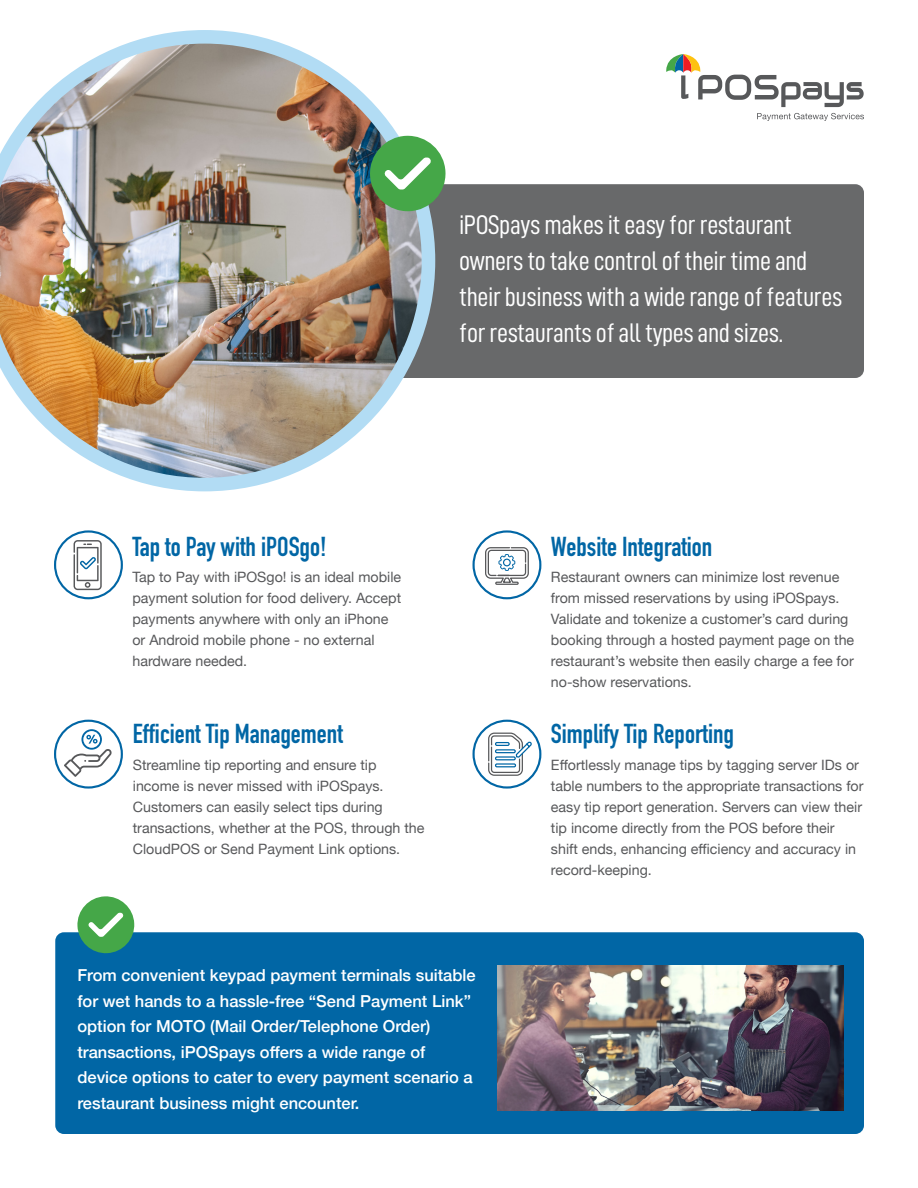
<style>
.page{position:relative;width:918px;height:1188px;background:#fff}
.page>*{position:absolute;margin:0;border:0;box-sizing:border-box;transform-origin:0 0}
.Intro_Copy{font:27px/36px "D DIN Condensed";letter-spacing:-.015em;color:#fff}
.Body_Copy{font:700 27px "DIN Condensed";color:#0166a5}
.Call_Out{font:500 16.5px/25.5px "Helvetica Neue";color:#fff}
.Body_Copy-2{font:14.25px/21px "Helvetica Neue";color:#57585a}
</style>
<div class="page">
<div style="left:363px;top:184px;width:501px;height:194px;background:#68696a;border-radius:9px"></div>
<img style="left:0;top:30px;width:435px;height:461px">
<div style="left:55px;top:932px;width:809px;height:202px;background:#0166a5;border-radius:9px"></div>
<svg style="left:369px;top:135px;width:77px;height:77px"></svg>
<div style="left:54px;top:530px;width:69px;height:69px;border:2px solid #0166a5;border-radius:50%"></div>
<svg style="left:74px;top:540px;width:28px;height:50px"></svg>
<div style="left:54px;top:720px;width:69px;height:69px;border:2px solid #0166a5;border-radius:50%"></div>
<div style="left:473px;top:530px;width:68px;height:69px;border:2px solid #0166a5;border-radius:50%"></div>
<div style="left:473px;top:720px;width:68px;height:69px;border:2px solid #0166a5;border-radius:50%"></div>
<svg style="left:757px;top:113px;width:107px;height:8px"></svg>
<svg style="left:666px;top:54px;width:198px;height:53px"></svg>
<svg style="left:77px;top:896px;width:58px;height:58px"></svg>
<img style="left:498px;top:965px;width:345px;height:145px">
<svg style="left:485px;top:547px;width:44px;height:38px"></svg>
<svg style="left:64px;top:729px;width:48px;height:48px"></svg>
<svg style="left:488px;top:732px;width:45px;height:44px"></svg>
<p class="Intro_Copy" style="left:459px;top:206px;width:385px">iPOSpays makes it easy for restaurant owners to take control of their time and their business with a wide range of features for restaurants of all types and sizes.</p>
<p class="Body_Copy" style="left:132px;top:528px;width:196px">Tap to Pay with iPOSgo!</p>
<p class="Body_Copy-2" style="left:132px;top:567px;width:270px">Tap to Pay with iPOSgo! is an ideal mobile payment solution for food delivery. Accept payments anywhere with only an iPhone or Android mobile phone - no external hardware needed.</p>
<p class="Body_Copy" style="left:133px;top:716px;width:212px">Efficient Tip Management</p>
<p class="Body_Copy-2" style="left:133px;top:755px;width:293px">Streamline tip reporting and ensure tip income is never missed with iPOSpays.<br>Customers can easily select tips during transactions, whether at the POS, through the CloudPOS or Send Payment Link options.</p>
<p class="Body_Copy" style="left:551px;top:528px;width:163px">Website Integration</p>
<p class="Body_Copy-2" style="left:551px;top:567px;width:305px">Restaurant owners can minimize lost revenue from missed reservations by using iPOSpays.<br>Validate and tokenize a customer’s card during booking through a hosted payment page on the restaurant’s website then easily charge a fee for no-show reservations.</p>
<p class="Body_Copy" style="left:551px;top:716px;width:185px">Simplify Tip Reporting</p>
<p class="Body_Copy-2" style="left:551px;top:755px;width:314px">Effortlessly manage tips by tagging server IDs or table numbers to the appropriate transactions for easy tip report generation. Servers can view their tip income directly from the POS before their shift ends, enhancing efficiency and accuracy in record-keeping.</p>
<p class="Call_Out" style="left:77px;top:961px;width:400px">From convenient keypad payment terminals suitable for wet hands to a hassle-free “Send Payment Link” option for MOTO (Mail Order/Telephone Order) transactions, iPOSpays offers a wide range of device options to cater to every payment scenario a restaurant business might encounter.</p>
</div>
